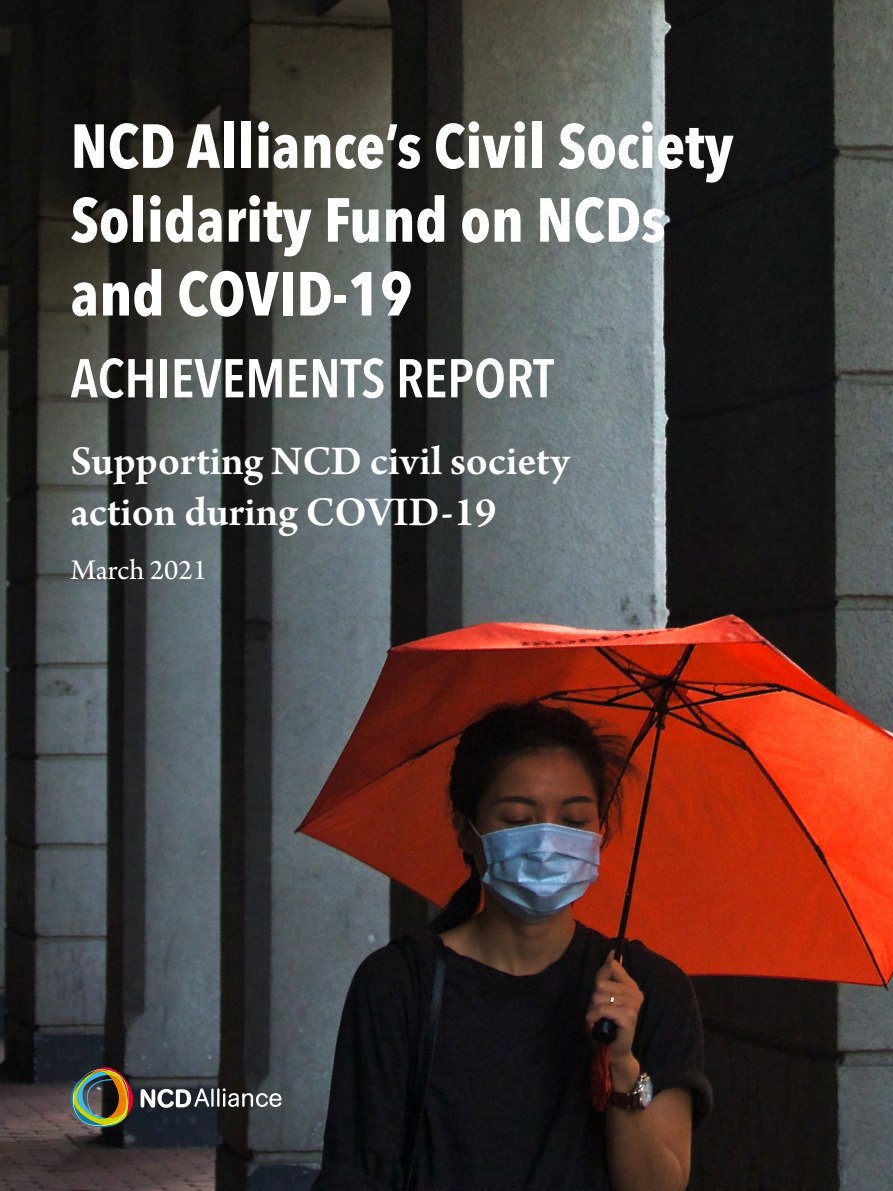
<style>
.page{position:relative;width:893px;height:1191px;background:#fff}
.page>*{position:absolute;margin:0;border:0;box-sizing:border-box;transform-origin:0 0}
.t1{font:700 61.5px/73.8px "Avenir Next Condensed";color:#fff}
.t2{font:600 54px "Avenir Next Condensed";color:#fff}
.t3{font:600 43.2px/51.8px "Arno Pro";color:#fff}
.t4{font:30px "Arno Pro";color:#fff}
</style>
<div class="page">
<img style="left:0;top:0;width:893px;height:1191px">
<img style="left:70px;top:1067px;width:64px;height:60px">
<svg style="left:141px;top:1088px;width:140px;height:19px"></svg>
<p class="t1" style="left:71px;top:109px;width:665px">NCD Alliance’s Civil Society<br>Solidarity Fund on NCDs and COVID-19</p>
<p class="t2" style="left:71px;top:332px;width:485px">ACHIEVEMENTS REPORT</p>
<p class="t3" style="left:71px;top:437px;width:500px">Supporting NCD civil society action during COVID-19</p>
<p class="t4" style="left:71px;top:553px;width:138px">March 2021</p>
</div>
